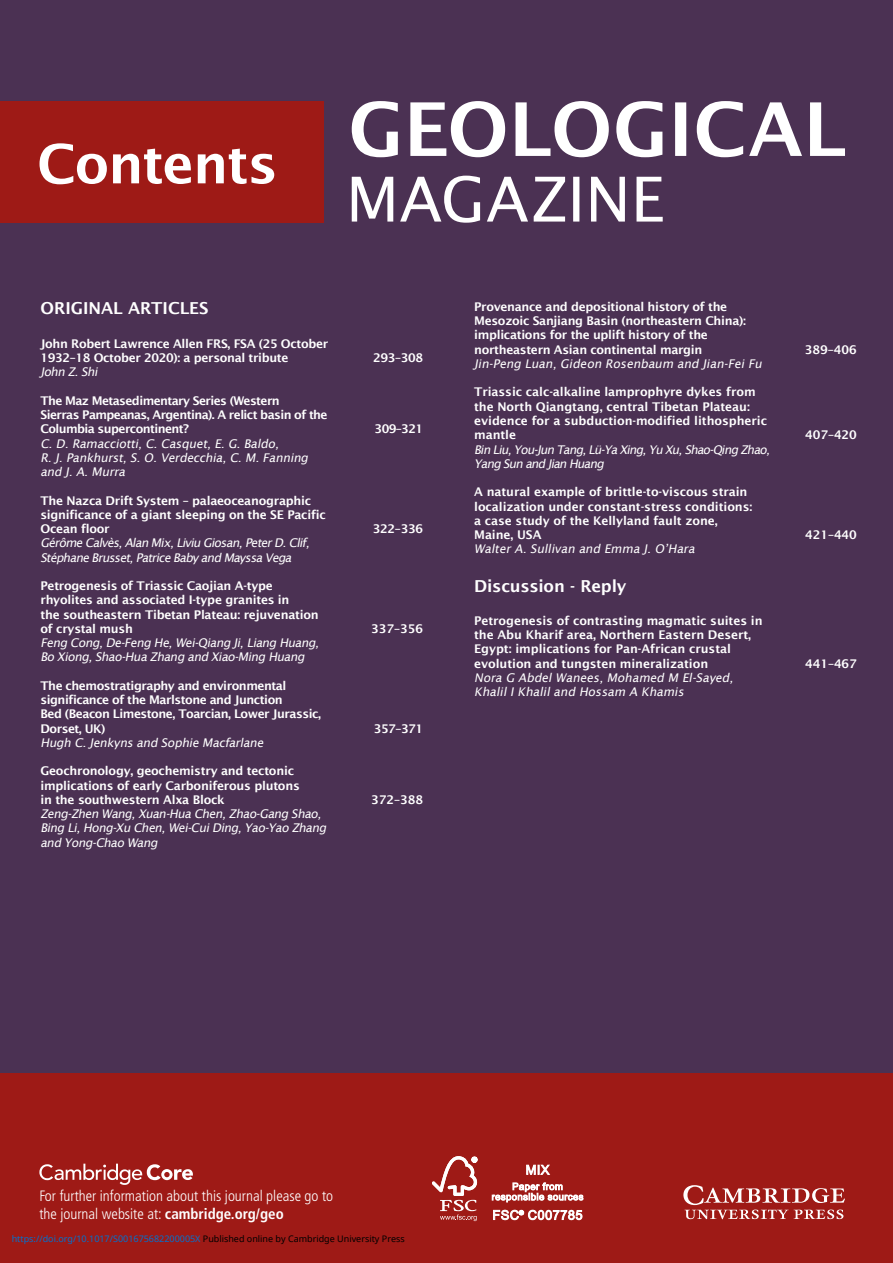
<style>
.page{position:relative;width:893px;height:1263px;background:#fff}
.page>*{position:absolute;margin:0;border:0;box-sizing:border-box;transform-origin:0 0}
.t1{font:600 54px "Lucida Sans";letter-spacing:-.025em;color:#fff}
.t2{font:600 16.5px "Lucida Sans";letter-spacing:-.005em;color:#fff}
.t3{font:300 condensed 15px/18px "Frutiger LT Std";color:#fff}
.t4{font:600 12px/14.2px "Lucida Sans";letter-spacing:-.02em;color:#fff}
.t5{font:italic 12px/14.2px "Lucida Sans";letter-spacing:-.02em;color:#fff}
.t6{font:600 12px/14.2px "Lucida Sans";letter-spacing:-.04em;color:#fff}
.t7{font:600 12px/14.2px "Lucida Sans";letter-spacing:-.05em;color:#fff}
.t8{font:9px "Noto Sans";color:#0172cf}
.s1{font-weight:700}
.s2{color:#000}
</style>
<div class="page">
<div style="left:0;top:0;width:893px;height:1073px;background:#4b3153"></div>
<div style="left:0;top:1073px;width:893px;height:190px;background:#9e1a16"></div>
<svg style="left:683px;top:1185px;width:162px;height:34px"></svg>
<svg style="left:39px;top:1164px;width:154px;height:21px"></svg>
<div style="left:0;top:101px;width:323px;height:122px;background:#9e1a16"></div>
<svg style="left:352px;top:176px;width:311px;height:47px"></svg>
<svg style="left:352px;top:101px;width:493px;height:56px"></svg>
<svg style="left:433px;top:1156px;width:45px;height:65px"></svg>
<svg style="left:492px;top:1164px;width:91px;height:38px"></svg>
<svg style="left:493px;top:1209px;width:90px;height:11px"></svg>
<hr style="left:892px;top:0;width:1px;height:1263px;background:#9e1a16">
<h1 class="t1" style="left:37px;top:133px;width:242px">Contents</h1>
<h2 class="t2" style="left:40px;top:299px;width:170px">ORIGINAL ARTICLES</h2>
<p class="t4" style="left:40px;top:336px;width:289px">John Robert Lawrence Allen FRS, FSA (25 October<br>1932–18 October 2020): a personal tribute</p>
<p class="t5" style="left:40px;top:365px;width:61px">John Z.Shi</p>
<p class="t7" style="left:40px;top:393px;width:289px">The Maz Metasedimentary Series (Western<br>Sierras Pampeanas, Argentina). A relict basin of the<br>Columbia supercontinent?</p>
<p class="t5" style="left:40px;top:436px;width:272px">C. D. Ramacciotti, C. Casquet, E. G. Baldo,<br>R. J . Pankhurst, S. O. Verdecchia, C. M. Fanning and J. A. Murra</p>
<p class="t4" style="left:40px;top:493px;width:287px">The Nazca Drift System – palaeoceanographic significance of a giant sleeping on the SE Pacific<br>Ocean floor</p>
<p class="t5" style="left:40px;top:536px;width:273px">Gérôme Calvès,Alan Mix,Liviu Giosan,PeterD.Clif,<br>Stéphane Brusset,Patrice Babyand Mayssa Vega</p>
<p class="t4" style="left:40px;top:579px;width:280px">Petrogenesis of Triassic Caojian A-type rhyolites and associated I-type granites in<br>the southeastern Tibetan Plateau: rejuvenation of crystal mush</p>
<p class="t5" style="left:40px;top:636px;width:282px">Feng Cong,De-Feng He,Wei-Qiang J i,Liang Huang,<br>Bo Xiong,Shao-Hua Zhang and Xiao-Ming Huang</p>
<p class="t6" style="left:40px;top:678px;width:282px">The chemostratigraphy and environmental significance of the Marlstone and Junction<br>Bed (Beacon Limestone, Toarcian, Lower Jurassic, Dorset, UK)</p>
<p class="t5" style="left:40px;top:735px;width:227px">Hugh C. Jenkyns and Sophie Macfarlane</p>
<p class="t4" style="left:40px;top:764px;width:261px">Geochronology, geochemistry and tectonic implications of early Carboniferous plutons in the southwestern Alxa Block</p>
<p class="t5" style="left:40px;top:807px;width:290px">Zeng-Zhen Wang,Xuan-Hua Chen,Zhao-Gang Shao,<br>Bing Li,Hong-Xu Chen,Wei-CuiDing,Yao-Yao Zhang and Yong-Chao Wang</p>
<p class="t4" style="left:373px;top:351px;width:52px">293–308</p>
<p class="t4" style="left:375px;top:422px;width:50px">309–321</p>
<p class="t4" style="left:373px;top:522px;width:52px">322–336</p>
<p class="t4" style="left:371px;top:621px;width:53px">337–356</p>
<p class="t4" style="left:374px;top:721px;width:51px">357–371</p>
<p class="t4" style="left:371px;top:792px;width:53px">372–388</p>
<p class="t4" style="left:474px;top:299px;width:273px">Provenance and depositional history of the Mesozoic Sanjiang Basin (northeastern China): implications for the uplift history of the northeastern Asian continental margin</p>
<p class="t5" style="left:474px;top:357px;width:292px">Jin-Peng Luan, Gideon Rosenbaum and Jian-Fei Fu</p>
<p class="t4" style="left:474px;top:385px;width:294px">Triassic calc-alkaline lamprophyre dykes from the North Qiangtang, central Tibetan Plateau: evidence for a subduction-modified lithospheric mantle</p>
<p class="t5" style="left:474px;top:442px;width:300px">Bin Liu,You-J un Tang,Lü-YaXing,Yu Xu,Shao-Qing Zhao,<br>Yang Sun and J ian Huang</p>
<p class="t4" style="left:474px;top:485px;width:280px">A natural example of brittle-to-viscous strain localization under constant-stress conditions: a case study of the Kellyland fault zone, Maine, USA</p>
<p class="t5" style="left:474px;top:542px;width:225px">Walter A. Sullivan and Emma J . O’Hara</p>
<h2 class="t2" style="left:474px;top:576px;width:154px">Discussion - Reply</h2>
<p class="t4" style="left:474px;top:613px;width:290px">Petrogenesis of contrasting magmatic suites in the Abu Kharif area, Northern Eastern Desert, Egypt: implications for Pan-African crustal evolution and tungsten mineralization</p>
<p class="t5" style="left:474px;top:670px;width:263px">Nora G Abdel Wanees, Mohamed M El-Sayed,<br>Khalil I Khalil and Hossam A Khamis</p>
<p class="t4" style="left:805px;top:342px;width:53px">389–406</p>
<p class="t4" style="left:805px;top:428px;width:53px">407–420</p>
<p class="t4" style="left:805px;top:527px;width:53px">421–440</p>
<p class="t4" style="left:805px;top:656px;width:53px">441–467</p>
<p class="t3" style="left:39px;top:1187px;width:295px">For further information about this journal please go to the journal website at: <span class="s1">cambridge.org/geo</span></p>
<p class="t8" style="left:12px;top:1232px;width:395px">https://doi.org/10.1017/S001675682200005X <span class="s2">Published online by Cambridge University Press</span></p>
</div>
